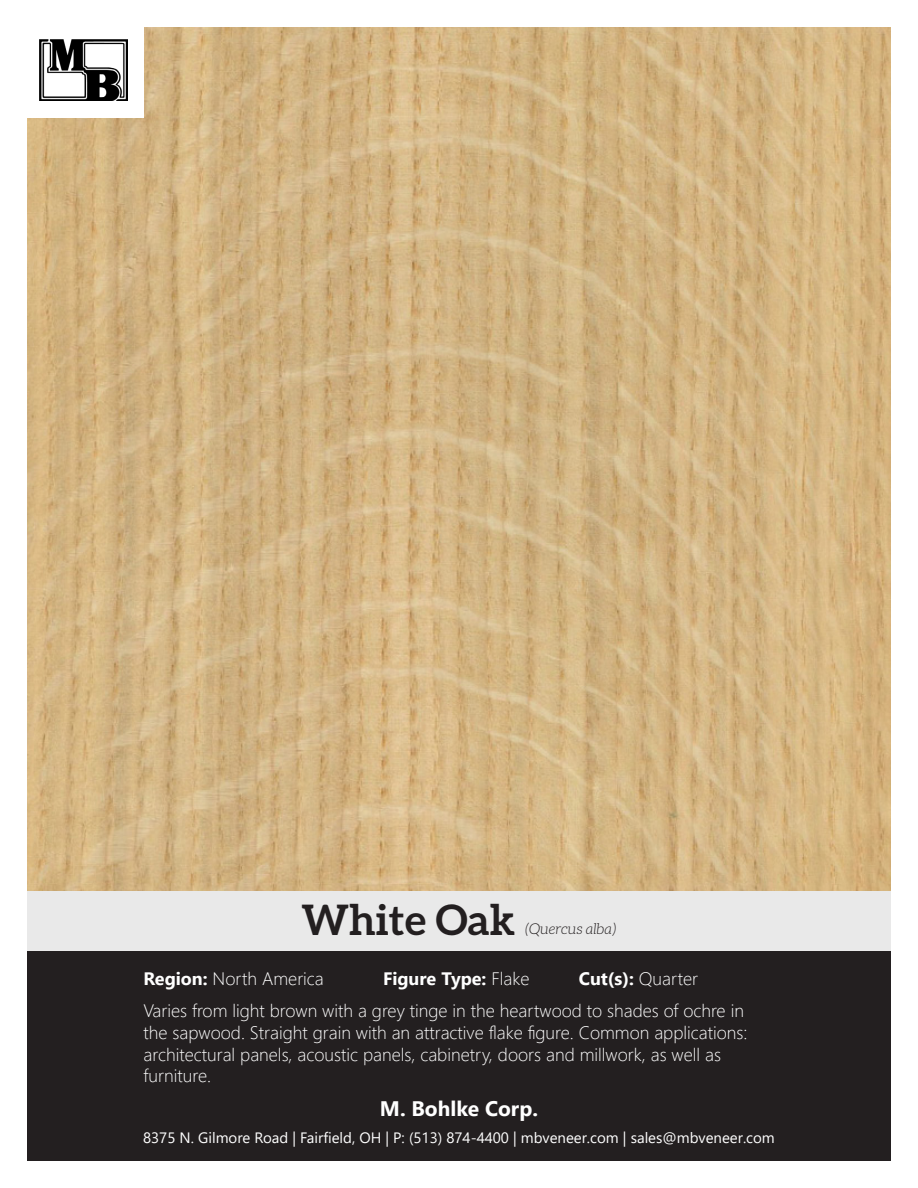
<style>
.page{position:relative;width:918px;height:1188px;background:#fff}
.page>*{position:absolute;margin:0;border:0;box-sizing:border-box;transform-origin:0 0}
.t1{font:700 42px "Aleo";color:#231f20}
.t2{font:700 21px "Segoe UI";color:#fff}
.t3{font:300 18px/21.6px "Segoe UI";color:#fff}
.t4{font:700 18px "Segoe UI";color:#fff}
.t5{font:15px "Segoe UI";color:#fff}
.t6{font:italic 300 15px "Aleo";color:#231f20}
.s1{font-weight:700}
.s2{font-weight:300}
</style>
<div class="page">
<div style="left:27px;top:891px;width:864px;height:61px;background:#e9e9e9"></div>
<img style="left:27px;top:27px;width:864px;height:864px">
<div style="left:27px;top:0;width:117px;height:118px;background:#fff"></div>
<img style="left:39px;top:39px;width:88px;height:61px">
<div style="left:27px;top:952px;width:864px;height:209px;background:#231f20"></div>
<p class="t1" style="left:302px;top:896px;width:215px">White Oak</p>
<p class="t6" style="left:525px;top:920px;width:93px">(Quercus alba)</p>
<p class="t3" style="left:144px;top:966px;width:182px"><span class="s1">Region:</span> North America</p>
<p class="t4" style="left:383px;top:962px;width:148px">Figure Type: <span class="s2">Flake</span></p>
<p class="t3" style="left:144px;top:961px;width:602px;line-height:32.1px;text-indent:435px"><span class="s1">Cut(s):</span> Quarter<br>Varies from light brown with a grey tinge in the heartwood to shades of ochre in</p>
<p class="t3" style="left:144px;top:1020px;width:605px">the sapwood. Straight grain with an attractive flake figure. Common applications: architectural panels, acoustic panels, cabinetry, doors and millwork, as well as furniture.</p>
<p class="t2" style="left:380px;top:1089px;width:160px">M. Bohlke Corp.</p>
<p class="t5" style="left:143px;top:1124px;width:633px">8375 N. Gilmore Road | Fairfield, OH | P: (513) 874-4400 | mbveneer.com | sales@mbveneer.com</p>
</div>
